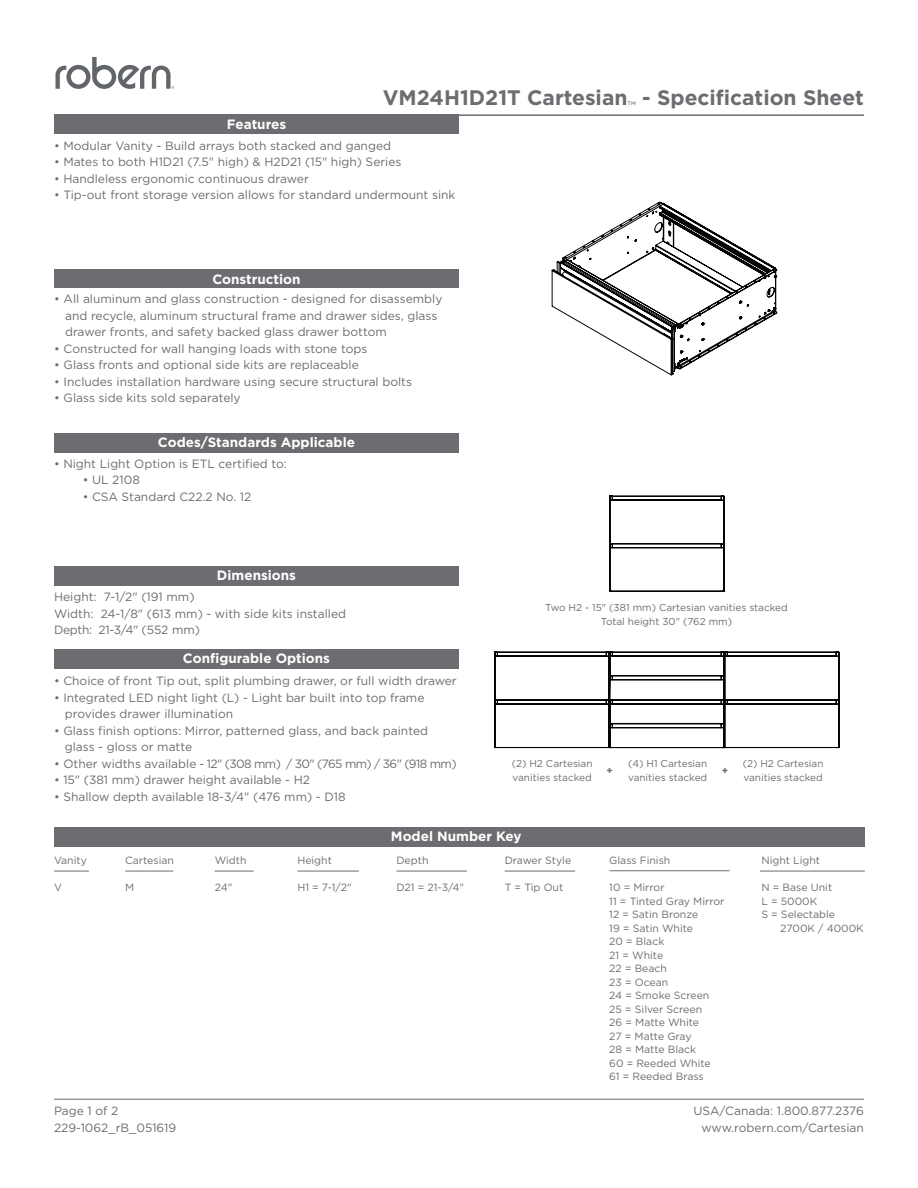
<style>
.page{position:relative;width:918px;height:1188px;background:#fff}
.page>*{position:absolute;margin:0;border:0;box-sizing:border-box;transform-origin:0 0}
.t1{font:700 21px "Gotham";color:#6c6d70}
.t2{font:700 13.5px "Gotham";color:#fff}
.t3{font:12px/16.5px "Gotham";color:#6c6d70}
.t4{font:10.5px/13.5px "Gotham";color:#6c6d70}
.t5{font:10.05px/13.5px "Gotham";color:#6c6d70}
.t6{font:700 10.05px "Gotham";color:#6c6d70}
</style>
<div class="page">
<hr style="left:54px;top:1099px;width:810px;height:1px;background:#6c6d70">
<div style="left:54px;top:115px;width:405px;height:19px;background:#6c6d70"></div>
<div style="left:54px;top:269px;width:405px;height:19px;background:#6c6d70"></div>
<div style="left:54px;top:649px;width:405px;height:19px;background:#6c6d70"></div>
<div style="left:54px;top:566px;width:405px;height:20px;background:#6c6d70"></div>
<div style="left:54px;top:433px;width:405px;height:19px;background:#6c6d70"></div>
<hr style="left:54px;top:114px;width:810px;height:2px;background:#6c6d70">
<div style="left:54px;top:827px;width:811px;height:19px;background:#6c6d70"></div>
<hr style="left:760px;top:871px;width:105px;height:1px;background:#6c6d70">
<hr style="left:125px;top:871px;width:48px;height:1px;background:#6c6d70">
<hr style="left:54px;top:871px;width:35px;height:1px;background:#6c6d70">
<hr style="left:609px;top:870px;width:121px;height:1px;background:#6c6d70">
<svg style="left:56px;top:57px;width:118px;height:32px"></svg>
<hr style="left:215px;top:871px;width:39px;height:1px;background:#6c6d70">
<hr style="left:297px;top:871px;width:62px;height:1px;background:#6c6d70">
<svg style="left:552px;top:202px;width:225px;height:173px"></svg>
<hr style="left:505px;top:871px;width:70px;height:1px;background:#6c6d70">
<hr style="left:495px;top:656px;width:1px;height:44px;background:#050504">
<hr style="left:494px;top:652px;width:1px;height:48px;background:#050504">
<hr style="left:497px;top:652px;width:109px;height:1px;background:#050504">
<hr style="left:497px;top:656px;width:109px;height:1px;background:#050504">
<svg style="left:495px;top:652px;width:3px;height:5px"></svg>
<hr style="left:495px;top:747px;width:114px;height:1px;background:#050504">
<hr style="left:495px;top:704px;width:1px;height:43px;background:#050504">
<hr style="left:494px;top:700px;width:1px;height:48px;background:#050504">
<hr style="left:497px;top:700px;width:109px;height:1px;background:#050504">
<hr style="left:497px;top:704px;width:109px;height:1px;background:#050504">
<svg style="left:495px;top:700px;width:3px;height:5px"></svg>
<hr style="left:838px;top:652px;width:1px;height:48px;background:#050504">
<hr style="left:839px;top:652px;width:1px;height:48px;background:#050504">
<hr style="left:727px;top:652px;width:109px;height:1px;background:#050504">
<hr style="left:727px;top:656px;width:109px;height:1px;background:#050504">
<hr style="left:725px;top:747px;width:114px;height:1px;background:#050504">
<hr style="left:838px;top:700px;width:1px;height:48px;background:#050504">
<hr style="left:839px;top:700px;width:1px;height:48px;background:#050504">
<hr style="left:727px;top:700px;width:109px;height:1px;background:#050504">
<hr style="left:727px;top:704px;width:109px;height:1px;background:#050504">
<hr style="left:612px;top:652px;width:109px;height:1px;background:#050504">
<hr style="left:612px;top:656px;width:109px;height:1px;background:#050504">
<hr style="left:610px;top:680px;width:114px;height:1px;background:#050504">
<hr style="left:612px;top:675px;width:109px;height:1px;background:#050504">
<hr style="left:612px;top:676px;width:109px;height:1px;background:#050504">
<hr style="left:612px;top:679px;width:109px;height:1px;background:#050504">
<hr style="left:612px;top:700px;width:109px;height:1px;background:#050504">
<hr style="left:612px;top:704px;width:109px;height:1px;background:#050504">
<hr style="left:610px;top:728px;width:114px;height:1px;background:#050504">
<hr style="left:610px;top:747px;width:114px;height:1px;background:#050504">
<hr style="left:612px;top:723px;width:109px;height:1px;background:#050504">
<hr style="left:612px;top:724px;width:109px;height:1px;background:#050504">
<hr style="left:612px;top:727px;width:109px;height:1px;background:#050504">
<svg style="left:606px;top:652px;width:7px;height:96px"></svg>
<svg style="left:721px;top:652px;width:7px;height:96px"></svg>
<hr style="left:723px;top:500px;width:1px;height:44px;background:#050504">
<hr style="left:610px;top:500px;width:1px;height:44px;background:#050504">
<hr style="left:724px;top:496px;width:1px;height:48px;background:#050504">
<hr style="left:609px;top:496px;width:1px;height:48px;background:#050504">
<hr style="left:612px;top:496px;width:109px;height:1px;background:#050504">
<hr style="left:612px;top:500px;width:109px;height:1px;background:#050504">
<svg style="left:610px;top:496px;width:3px;height:5px"></svg>
<svg style="left:721px;top:496px;width:3px;height:5px"></svg>
<hr style="left:723px;top:548px;width:1px;height:43px;background:#050504">
<hr style="left:610px;top:548px;width:114px;height:1px;background:#050504">
<hr style="left:610px;top:591px;width:114px;height:1px;background:#050504">
<hr style="left:610px;top:548px;width:1px;height:43px;background:#050504">
<hr style="left:724px;top:544px;width:1px;height:47px;background:#050504">
<hr style="left:609px;top:544px;width:1px;height:47px;background:#050504">
<hr style="left:612px;top:543px;width:109px;height:1px;background:#050504">
<hr style="left:612px;top:544px;width:109px;height:1px;background:#050504">
<hr style="left:612px;top:547px;width:109px;height:1px;background:#050504">
<svg style="left:610px;top:543px;width:3px;height:6px"></svg>
<svg style="left:721px;top:543px;width:3px;height:6px"></svg>
<hr style="left:396px;top:871px;width:71px;height:1px;background:#6c6d70">
<p class="t2" style="left:227px;top:115px;width:61px">Features</p>
<h1 class="t1" style="left:383px;top:84px;width:483px">VM24H1D21T Cartesian<sub>™</sub> - Specification Sheet</h1>
<p class="t3" style="left:54px;top:137px;width:339px">• Modular Vanity - Build arrays both stacked and ganged</p>
<p class="t3" style="left:54px;top:154px;width:349px">• Mates to both H1D21 (7.5" high) &amp; H2D21 (15" high) Series</p>
<p class="t3" style="left:54px;top:170px;width:256px">• Handleless ergonomic continuous drawer</p>
<p class="t3" style="left:54px;top:187px;width:403px">• Tip-out front storage version allows for standard undermount sink</p>
<p class="t2" style="left:212px;top:271px;width:90px">Construction</p>
<p class="t3" style="left:65px;top:291px;width:379px;text-indent:-11px">• All aluminum and glass construction - designed for disassembly and recycle, aluminum structural frame and drawer sides, glass drawer fronts, and safety backed glass drawer bottom</p>
<p class="t3" style="left:54px;top:340px;width:315px">• Constructed for wall hanging loads with stone tops</p>
<p class="t3" style="left:54px;top:357px;width:306px">• Glass fronts and optional side kits are replaceable</p>
<p class="t3" style="left:54px;top:373px;width:359px">• Includes installation hardware using secure structural bolts</p>
<p class="t3" style="left:54px;top:390px;width:188px">• Glass side kits sold separately</p>
<p class="t2" style="left:158px;top:433px;width:199px">Codes/Standards Applicable</p>
<p class="t3" style="left:54px;top:455px;width:235px">• Night Light Option is ETL certified to:</p>
<p class="t3" style="left:83px;top:472px;width:59px">• UL 2108</p>
<p class="t3" style="left:83px;top:488px;width:170px">• CSA Standard C22.2 No. 12</p>
<p class="t2" style="left:217px;top:566px;width:81px">Dimensions</p>
<p class="t3" style="left:54px;top:588px;width:294px">Height: 7-1/2" (191 mm)<br>Width: 24-1/8" (613 mm) - with side kits installed<br>Depth: 21-3/4" (552 mm)</p>
<p class="t2" style="left:183px;top:649px;width:149px">Configurable Options</p>
<p class="t3" style="left:54px;top:672px;width:404px">• Choice of front Tip out, split plumbing drawer, or full width drawer</p>
<p class="t3" style="left:65px;top:689px;width:361px;text-indent:-11px">• Integrated LED night light (L) - Light bar built into top frame provides drawer illumination</p>
<p class="t3" style="left:65px;top:722px;width:365px;text-indent:-11px">• Glass finish options: Mirror, patterned glass, and back painted glass - gloss or matte</p>
<p class="t3" style="left:54px;top:755px;width:404px">• Other widths available - 12" (308 mm) / 30" (765 mm) / 36" (918 mm)</p>
<p class="t3" style="left:54px;top:771px;width:258px">• 15" (381 mm) drawer height available - H2</p>
<p class="t3" style="left:54px;top:788px;width:293px">• Shallow depth available 18-3/4" (476 mm) - D18</p>
<p class="t5" style="left:545px;top:601px;width:244px;text-align:center">Two H2 - 15" (381 mm) Cartesian vanities stacked<br>Total height 30" (762 mm)</p>
<p class="t5" style="left:628px;top:756px;width:81px">(4) H1 Cartesian vanities stacked</p>
<p class="t5" style="left:743px;top:756px;width:82px">(2) H2 Cartesian vanities stacked</p>
<p class="t5" style="left:512px;top:756px;width:82px">(2) H2 Cartesian vanities stacked</p>
<p class="t6" style="left:606px;top:764px;width:8px">+</p>
<p class="t6" style="left:722px;top:764px;width:8px">+</p>
<p class="t2" style="left:391px;top:827px;width:132px">Model Number Key</p>
<p class="t4" style="left:54px;top:854px;width:34px">Vanity</p>
<p class="t4" style="left:54px;top:881px;width:9px">V</p>
<p class="t4" style="left:125px;top:854px;width:50px">Cartesian</p>
<p class="t4" style="left:125px;top:881px;width:11px">M</p>
<p class="t4" style="left:215px;top:854px;width:33px">Width</p>
<p class="t4" style="left:215px;top:881px;width:19px">24"</p>
<p class="t4" style="left:297px;top:854px;width:36px">Height</p>
<p class="t4" style="left:297px;top:881px;width:56px">H1 = 7-1/2"</p>
<p class="t4" style="left:396px;top:854px;width:34px">Depth</p>
<p class="t4" style="left:396px;top:881px;width:69px">D21 = 21-3/4"</p>
<p class="t4" style="left:505px;top:854px;width:68px">Drawer Style</p>
<p class="t4" style="left:505px;top:881px;width:60px">T = Tip Out</p>
<p class="t4" style="left:609px;top:854px;width:63px">Glass Finish</p>
<p class="t4" style="left:609px;top:881px;width:117px">10 = Mirror<br>11 = Tinted Gray Mirror<br>12 = Satin Bronze<br>19 = Satin White<br>20 = Black<br>21 = White<br>22 = Beach<br>23 = Ocean<br>24 = Smoke Screen<br>25 = Silver Screen<br>26 = Matte White<br>27 = Matte Gray<br>28 = Matte Black<br>60 = Reeded White<br>61 = Reeded Brass</p>
<p class="t4" style="left:761px;top:854px;width:60px">Night Light</p>
<p class="t4" style="left:761px;top:881px;width:72px">N = Base Unit</p>
<p class="t4" style="left:761px;top:894px;width:57px">L = 5000K</p>
<p class="t4" style="left:761px;top:908px;width:75px">S = Selectable</p>
<p class="t4" style="left:780px;top:921px;width:85px">2700K / 4000K</p>
<p class="t3" style="left:54px;top:1103px;width:124px">Page 1 of 2<br>229-1062_rB_051619</p>
<p class="t3" style="left:694px;top:1103px;width:172px;text-align:right">USA/Canada: 1.800.877.2376 www.robern.com/Cartesian</p>
</div>
